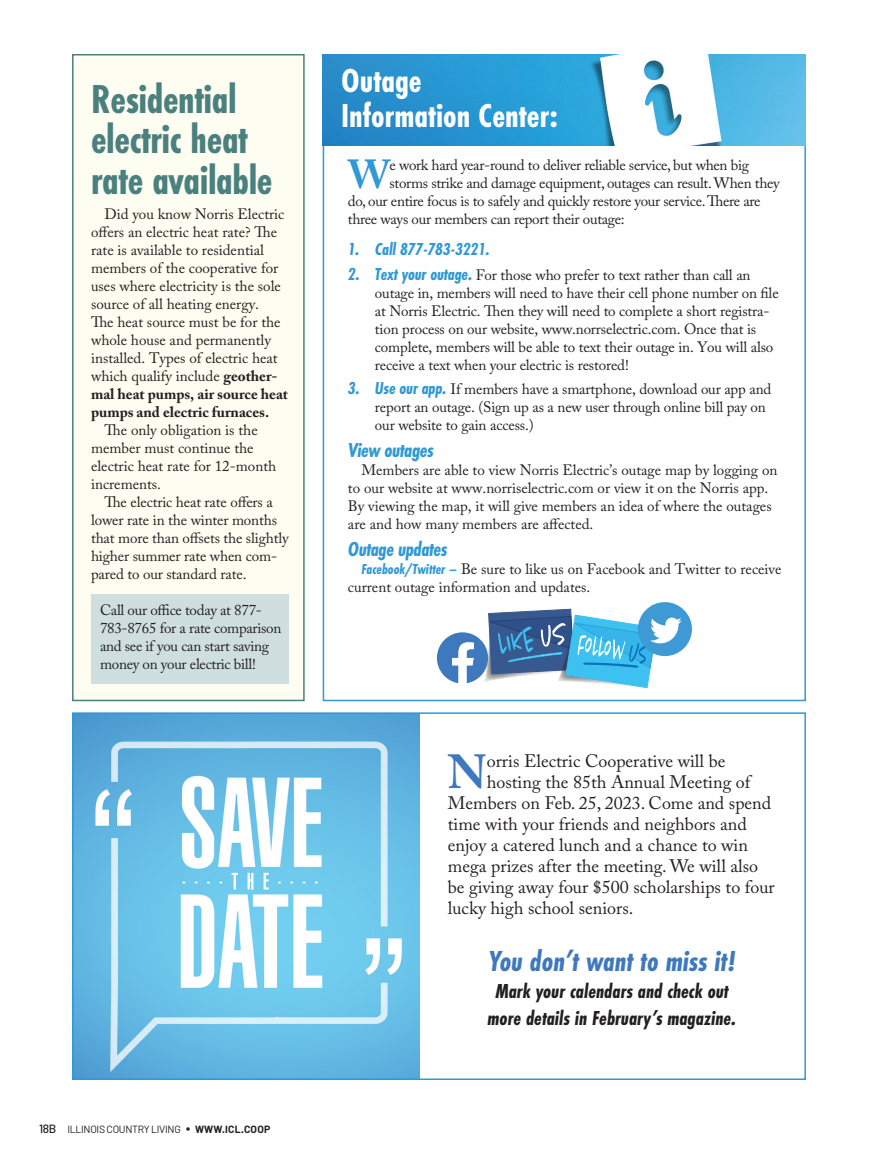
<style>
.page{position:relative;width:878px;height:1161px;background:#fff}
.page>*{position:absolute;margin:0;border:0;box-sizing:border-box;transform-origin:0 0}
.Text{font:700 47.55px "Adobe Caslon Pro";color:#3e79bd}
.Head__Span{font:700 42px/40.5px "Futura PT Cond";letter-spacing:-.01em;color:#4a807d}
.Text-2{font:700 40.35px "Adobe Caslon Pro";color:#3098d4}
.Head__Span-2{font:700 34.5px "Futura PT Cond";color:#fff}
.Text-3{font:italic 700 30px "Futura PT Cond";color:#3e79bd}
.Text-4{font:italic 700 21px/27px "Futura PT Cond";color:#231f20;text-align:center}
.Text-5{font:italic 700 21px "Futura PT Cond";letter-spacing:-.02em;color:#3098d4}
.Text-6{font:18px "Adobe Caslon Pro";color:#231f20}
.t1{font:italic 700 18px "Futura PT Cond";letter-spacing:-.01em;color:#3098d4}
.Text-7{font:15px/18px "Adobe Caslon Pro";letter-spacing:-.01em;color:#231f20}
.t2{font:10.5px "Barlow";letter-spacing:-.03em;color:#231f20}
.s1{font-weight:700}
.s2{font-weight:500;font-size:12px}
.s3{font-size:15px}
.s4{font-family:"Futura PT Cond";font-weight:700;font-style:italic;font-size:18px;color:#3098d4}
.s5{font-family:"Futura PT Cond";font-weight:700;font-style:italic;color:#3098d4}
</style>
<div class="page">
<div style="left:72px;top:54px;width:232px;height:647px;background:#fdfdf1;border:2px solid #4a807d"></div>
<div style="left:91px;top:594px;width:198px;height:89px;background:#cfdfdf"></div>
<img style="left:75px;top:715px;width:345px;height:362px">
<img style="left:323px;top:54px;width:482px;height:91px">
<div style="left:638px;top:602px;width:54px;height:54px;background:#3e9ad4;border-radius:50%"></div>
<svg style="left:437px;top:609px;width:244px;height:80px"></svg>
<div style="left:72px;top:712px;width:733px;height:368px;border:2px solid #3098d4"></div>
<p class="Head__Span" style="left:91px;top:79px;width:183px">Residential electric heat rate available</p>
<p class="Text-7" style="left:91px;top:205px;width:198px;text-indent:13px">Did you know Norris Electric offers an electric heat rate? The rate is available to residential members of the cooperative for uses where electricity is the sole source of all heating energy.<br>The heat source must be for the whole house and permanently installed. Types of electric heat which qualify include <span class="s1">geother&shy;mal heat pumps, air source heat pumps and electric furnaces.</span></p>
<p class="Text-7" style="left:91px;top:421px;width:187px;text-indent:13px">The only obligation is the member must continue the electric heat rate for 12-month increments.</p>
<p class="Text-7" style="left:91px;top:493px;width:199px;text-indent:13px">The electric heat rate offers a lower rate in the winter months that more than offsets the slightly higher summer rate when com&shy;pared to our standard rate.</p>
<p class="Text-7" style="left:100px;top:601px;width:183px">Call our office today at 877-<br>783-8765 for a rate comparison and see if you can start saving money on your electric bill!</p>
<p class="t2" style="left:39px;top:1123px;width:233px"><span class="s2">18B</span> ILLINOIS COUNTRY LIVING <span class="s3">•</span> <span class="s1">WWW.ICL.COOP</span></p>
<p class="Head__Span-2" style="left:341px;top:61px;width:82px">Outage</p>
<p class="Head__Span-2" style="left:341px;top:96px;width:218px">Information Center:</p>
<p class="Text-2" style="left:348px;top:151px;width:44px">W</p>
<p class="Text-7" style="left:389px;top:156px;width:361px">e work hard year-round to deliver reliable service, but when big</p>
<p class="Text-7" style="left:389px;top:174px;width:392px">storms strike and damage equipment, outages can result. When they</p>
<p class="Text-7" style="left:348px;top:192px;width:414px">do, our entire focus is to safely and quickly restore your service. There are</p>
<p class="Text-7" style="left:348px;top:210px;width:278px">three ways our members can report their outage:</p>
<p class="t1" style="left:348px;top:239px;width:144px">1. Call 877-783-3221.</p>
<p class="Text-7" style="left:375px;top:266px;width:405px;text-indent:-27px"><span class="s4">2. Text your outage.</span> For those who prefer to text rather than call an outage in, members will need to have their cell phone number on file at Norris Electric. Then they will need to complete a short registra&shy;tion process on our website, www.norrselectric.com. Once that is complete, members will be able to text their outage in. You will also receive a text when your electric is restored!</p>
<p class="Text-7" style="left:375px;top:380px;width:398px;text-indent:-27px"><span class="s4">3. Use our app.</span> If members have a smartphone, download our app and report an outage. (Sign up as a new user through online bill pay on our website to gain access.)</p>
<p class="Text-5" style="left:348px;top:438px;width:87px">View outages</p>
<p class="Text-7" style="left:348px;top:461px;width:431px;text-indent:14px">Members are able to view Norris Electric’s outage map by logging on to our website at www.norriselectric.com or view it on the Norris app.<br>By viewing the map, it will give members an idea of where the outages are and how many members are affected.</p>
<p class="Text-5" style="left:348px;top:537px;width:101px">Outage updates</p>
<p class="Text-7" style="left:348px;top:560px;width:435px;text-indent:14px"><span class="s5">Facebook/Twitter –</span> Be sure to like us on Facebook and Twitter to receive current outage information and updates.</p>
<p class="Text" style="left:448px;top:743px;width:40px">N</p>
<p class="Text-6" style="left:487px;top:750px;width:240px">orris Electric Cooperative will be</p>
<p class="Text-6" style="left:487px;top:771px;width:265px">hosting the 85th Annual Meeting of</p>
<p class="Text-6" style="left:448px;top:792px;width:325px">Members on Feb. 25, 2023. Come and spend</p>
<p class="Text-6" style="left:448px;top:813px;width:300px">time with your friends and neighbors and</p>
<p class="Text-6" style="left:448px;top:834px;width:301px">enjoy a catered lunch and a chance to win</p>
<p class="Text-6" style="left:448px;top:855px;width:312px">mega prizes after the meeting. We will also</p>
<p class="Text-6" style="left:448px;top:876px;width:328px">be giving away four $500 scholarships to four</p>
<p class="Text-6" style="left:448px;top:897px;width:187px">lucky high school seniors.</p>
<p class="Text-3" style="left:488px;top:943px;width:249px">You don’t want to miss it!</p>
<p class="Text-4" style="left:487px;top:977px;width:250px">Mark your calendars and check out more details in February’s magazine.</p>
</div>
